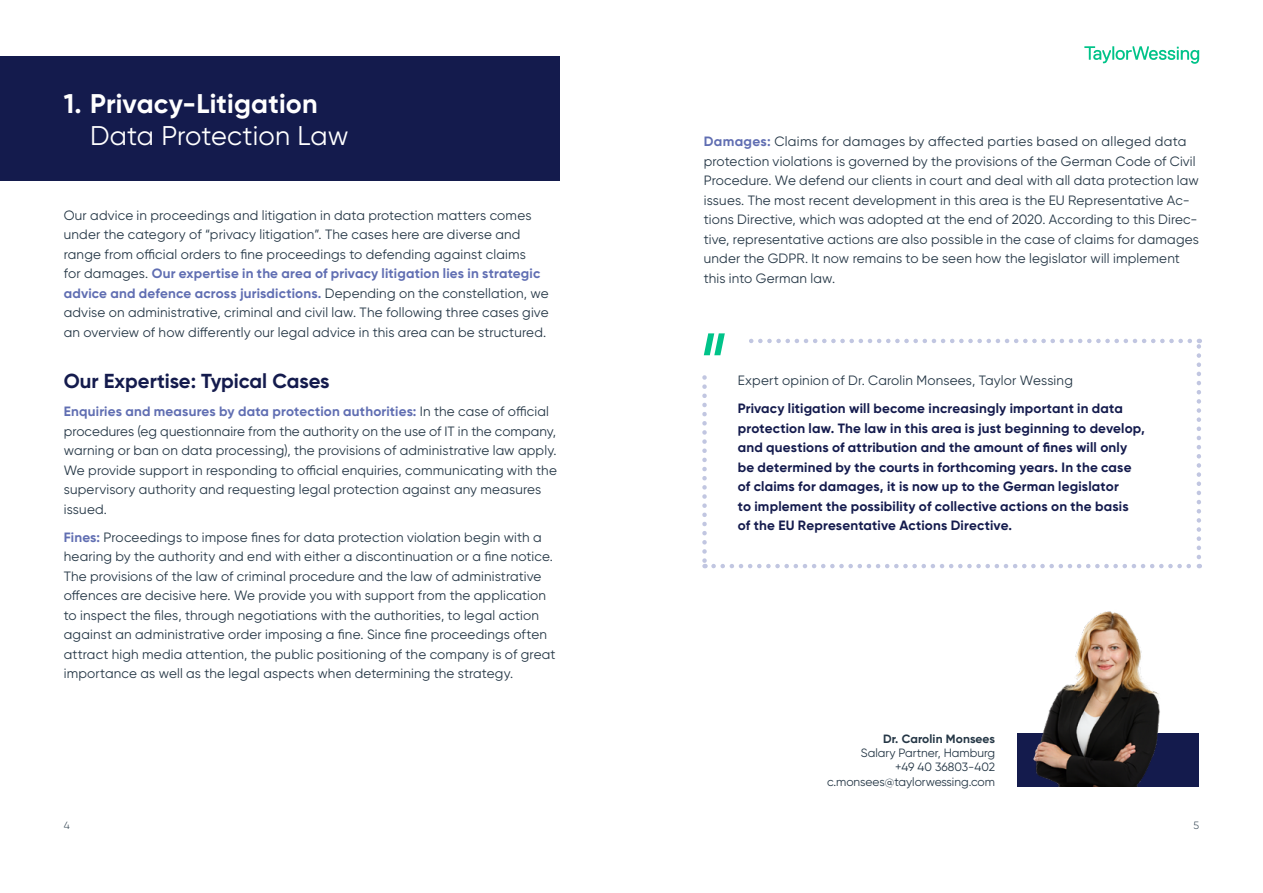
<style>
.page{position:relative;width:1263px;height:893px;background:#fff}
.page>*{position:absolute;margin:0;border:0;box-sizing:border-box;transform-origin:0 0}
.t1{font:700 27px "Gilroy";letter-spacing:.01em;color:#fff}
.t2{font:27px "Gilroy";letter-spacing:.01em;color:#fff}
.t3{font:700 20.25px "Gilroy";color:#141b4d}
.t4{font:13.5px/19.5px "Gilroy";letter-spacing:.01em;color:#253746}
.t5{font:700 13.5px/19.5px "Gilroy";letter-spacing:.015em;color:#141b4d}
.t6{font:12px/14.2px "Gilroy";color:#253746;text-align:right}
.t7{font:700 12px "Gilroy";letter-spacing:.01em;color:#253746}
.t8{font:300 10.5px "Gilroy";color:#253746}
.s1{font-weight:700;color:#606eb2}
</style>
<div class="page">
<div style="left:0;top:56px;width:559px;height:125px;background:#141b4d"></div>
<svg style="left:702px;top:333px;width:499px;height:235px"></svg>
<div style="left:1017px;top:733px;width:182px;height:54px;background:#141b4d"></div>
<img style="left:1033px;top:611px;width:127px;height:176px">
<svg style="left:1084px;top:46px;width:115px;height:18px"></svg>
<h1 class="t1" style="left:64px;top:86px;width:256px">1. Privacy-Litigation</h1>
<h1 class="t2" style="left:90px;top:119px;width:260px">Data Protection Law</h1>
<p class="t4" style="left:64px;top:205px;width:486px">Our advice in proceedings and litigation in data protection matters comes under the category of “privacy litigation”. The cases here are diverse and range from official orders to fine proceedings to defending against claims<br>for damages. <span class="s1">Our expertise in the area of privacy litigation lies in strategic advice and defence across jurisdictions.</span> Depending on the constellation, we advise on administrative, criminal and civil law. The following three cases give an overview of how differently our legal advice in this area can be structured.</p>
<h2 class="t3" style="left:64px;top:368px;width:267px">Our Expertise: Typical Cases</h2>
<p class="t4" style="left:64px;top:401px;width:495px"><span class="s1">Enquiries and measures by data protection authorities:</span> In the case of official procedures (eg questionnaire from the authority on the use of IT in the company, warning or ban on data processing), the provisions of administrative law apply.<br>We provide support in responding to official enquiries, communicating with the supervisory authority and requesting legal protection against any measures issued.</p>
<p class="t4" style="left:64px;top:527px;width:493px"><span class="s1">Fines:</span> Proceedings to impose fines for data protection violation begin with a hearing by the authority and end with either a discontinuation or a fine notice.<br>The provisions of the law of criminal procedure and the law of administrative offences are decisive here. We provide you with support from the application to inspect the files, through negotiations with the authorities, to legal action against an administrative order imposing a fine. Since fine proceedings often attract high media attention, the public positioning of the company is of great importance as well as the legal aspects when determining the strategy.</p>
<p class="t8" style="left:64px;top:819px;width:8px">4</p>
<p class="t4" style="left:704px;top:131px;width:497px"><span class="s1">Damages:</span> Claims for damages by affected parties based on alleged data protection violations is governed by the provisions of the German Code of Civil Procedure. We defend our clients in court and deal with all data protection law issues. The most recent development in this area is the EU Representative Ac&shy;tions Directive, which was adopted at the end of 2020. According to this Direc&shy;tive, representative actions are also possible in the case of claims for damages under the GDPR. It now remains to be seen how the legislator will implement this into German law.</p>
<p class="t4" style="left:738px;top:371px;width:337px">Expert opinion of Dr. Carolin Monsees, Taylor Wessing</p>
<p class="t5" style="left:738px;top:399px;width:409px">Privacy litigation will become increasingly important in data protection law. The law in this area is just beginning to develop, and questions of attribution and the amount of fines will only be determined by the courts in forthcoming years. In the case of claims for damages, it is now up to the German legislator<br>to implement the possibility of collective actions on the basis<br>of the EU Representative Actions Directive.</p>
<p class="t7" style="left:883px;top:731px;width:114px">Dr. Carolin Monsees</p>
<p class="t6" style="left:827px;top:746px;width:169px">Salary Partner, Hamburg<br>+49 40 36803-402 c.monsees@taylorwessing.com</p>
<p class="t8" style="left:1193px;top:819px;width:7px">5</p>
</div>
